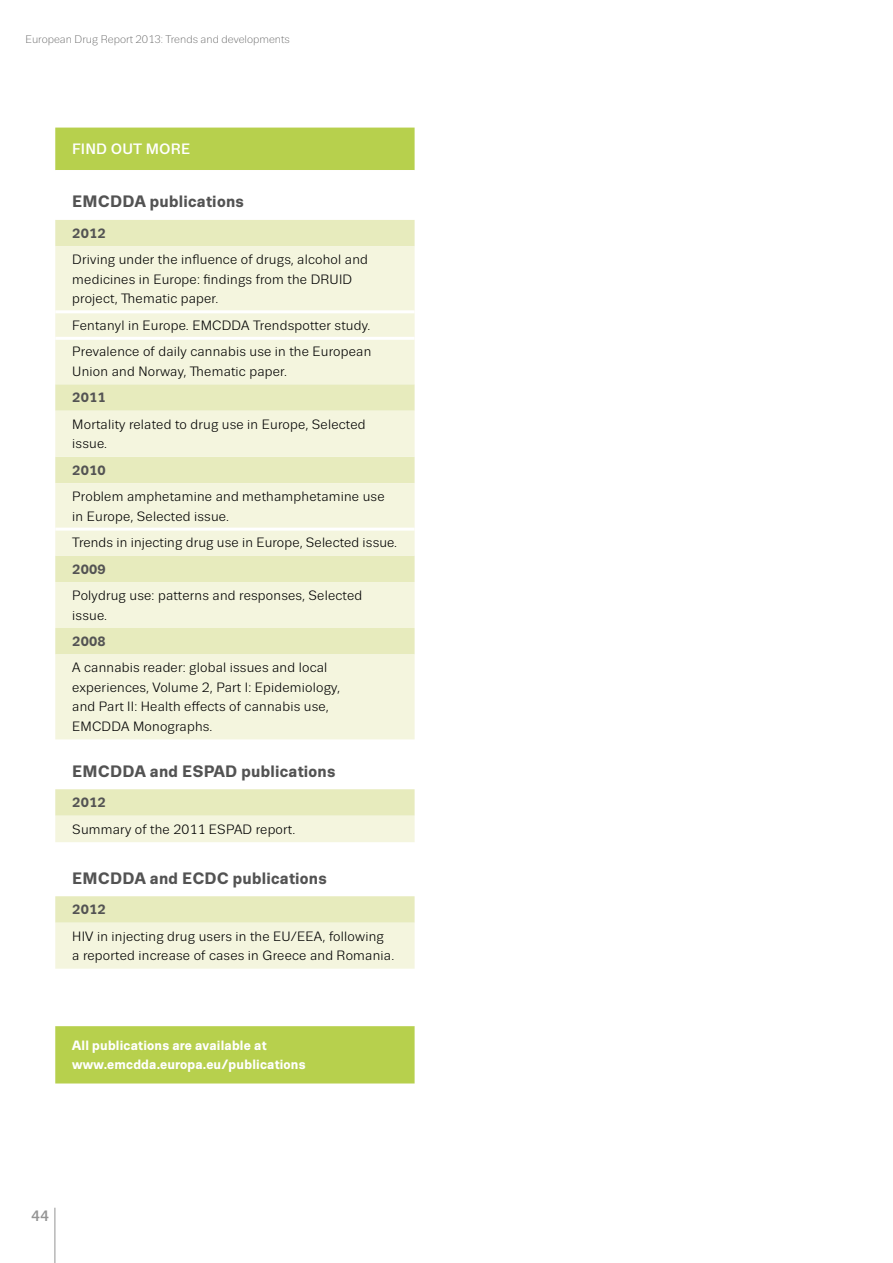
<style>
.page{position:relative;width:893px;height:1263px;background:#fff}
.page>*{position:absolute;margin:0;border:0;box-sizing:border-box;transform-origin:0 0}
.publication_category{font:700 16.5px "Trivia Sans";letter-spacing:.015em;color:#535353}
.box_headline{font:500 15px "Trivia Sans";letter-spacing:.01em;color:#fff}
.t1{font:500 15px "Trivia Sans";color:#949494}
.box_text{font:13.5px/19.5px "Trivia Sans";letter-spacing:.015em;color:#000}
.box_text-2{font:700 13.5px/19.5px "Trivia Sans";letter-spacing:.015em;color:#fff}
.box_year{font:700 13.5px "Trivia Sans";letter-spacing:.015em;color:#535353}
.t2{font:300 10.95px "Trivia Sans";color:#535353}
</style>
<div class="page">
<hr style="left:55px;top:1208px;width:1px;height:55px;background:#949494">
<div style="left:55px;top:128px;width:360px;height:955px;background:#b7d04d"></div>
<svg style="left:55px;top:170px;width:360px;height:856px"></svg>
<div style="left:55px;top:220px;width:360px;height:26px;background:#e7ebbd"></div>
<svg style="left:55px;top:246px;width:360px;height:723px;background:#f2f4db"></svg>
<hr style="left:55px;top:528px;width:360px;height:3px;background:#fff">
<hr style="left:55px;top:337px;width:360px;height:3px;background:#fff">
<hr style="left:55px;top:310px;width:360px;height:3px;background:#fff">
<p class="t2" style="left:26px;top:33px;width:266px">European Drug Report 2013: Trends and developments</p>
<p class="box_headline" style="left:72px;top:141px;width:120px">FIND OUT MORE</p>
<p class="publication_category" style="left:72px;top:192px;width:173px">EMCDDA publications</p>
<p class="box_year" style="left:72px;top:226px;width:35px">2012</p>
<p class="box_text" style="left:72px;top:250px;width:297px">Driving under the influence of drugs, alcohol and medicines in Europe: findings from the DRUID project, Thematic paper.</p>
<p class="box_text" style="left:72px;top:316px;width:300px">Fentanyl in Europe. EMCDDA Trendspotter study.</p>
<p class="box_text" style="left:72px;top:342px;width:301px">Prevalence of daily cannabis use in the European<br>Union and Norway, Thematic paper.</p>
<p class="box_year" style="left:72px;top:390px;width:35px">2011</p>
<p class="box_text" style="left:72px;top:415px;width:295px">Mortality related to drug use in Europe, Selected issue.</p>
<p class="box_year" style="left:72px;top:463px;width:35px">2010</p>
<p class="box_text" style="left:72px;top:487px;width:314px">Problem amphetamine and methamphetamine use in Europe, Selected issue.</p>
<p class="box_text" style="left:72px;top:533px;width:326px">Trends in injecting drug use in Europe, Selected issue.</p>
<p class="box_year" style="left:72px;top:561px;width:35px">2009</p>
<p class="box_text" style="left:72px;top:586px;width:291px">Polydrug use: patterns and responses, Selected issue.</p>
<p class="box_year" style="left:72px;top:634px;width:35px">2008</p>
<p class="box_text" style="left:72px;top:658px;width:269px">A cannabis reader: global issues and local experiences, Volume 2, Part I: Epidemiology, and Part II: Health effects of cannabis use, EMCDDA Monographs.</p>
<p class="publication_category" style="left:72px;top:762px;width:265px">EMCDDA and ESPAD publications</p>
<p class="box_year" style="left:72px;top:795px;width:35px">2012</p>
<p class="box_text" style="left:72px;top:819px;width:225px">Summary of the 2011 ESPAD report.</p>
<p class="publication_category" style="left:72px;top:869px;width:256px">EMCDDA and ECDC publications</p>
<p class="box_year" style="left:72px;top:902px;width:35px">2012</p>
<p class="box_text" style="left:72px;top:926px;width:323px">HIV in injecting drug users in the EU/EEA, following a reported increase of cases in Greece and Romania.</p>
<p class="box_text-2" style="left:72px;top:1036px;width:235px">All publications are available at www.emcdda.europa.eu/publications</p>
<p class="t1" style="left:31px;top:1208px;width:19px">44</p>
</div>
